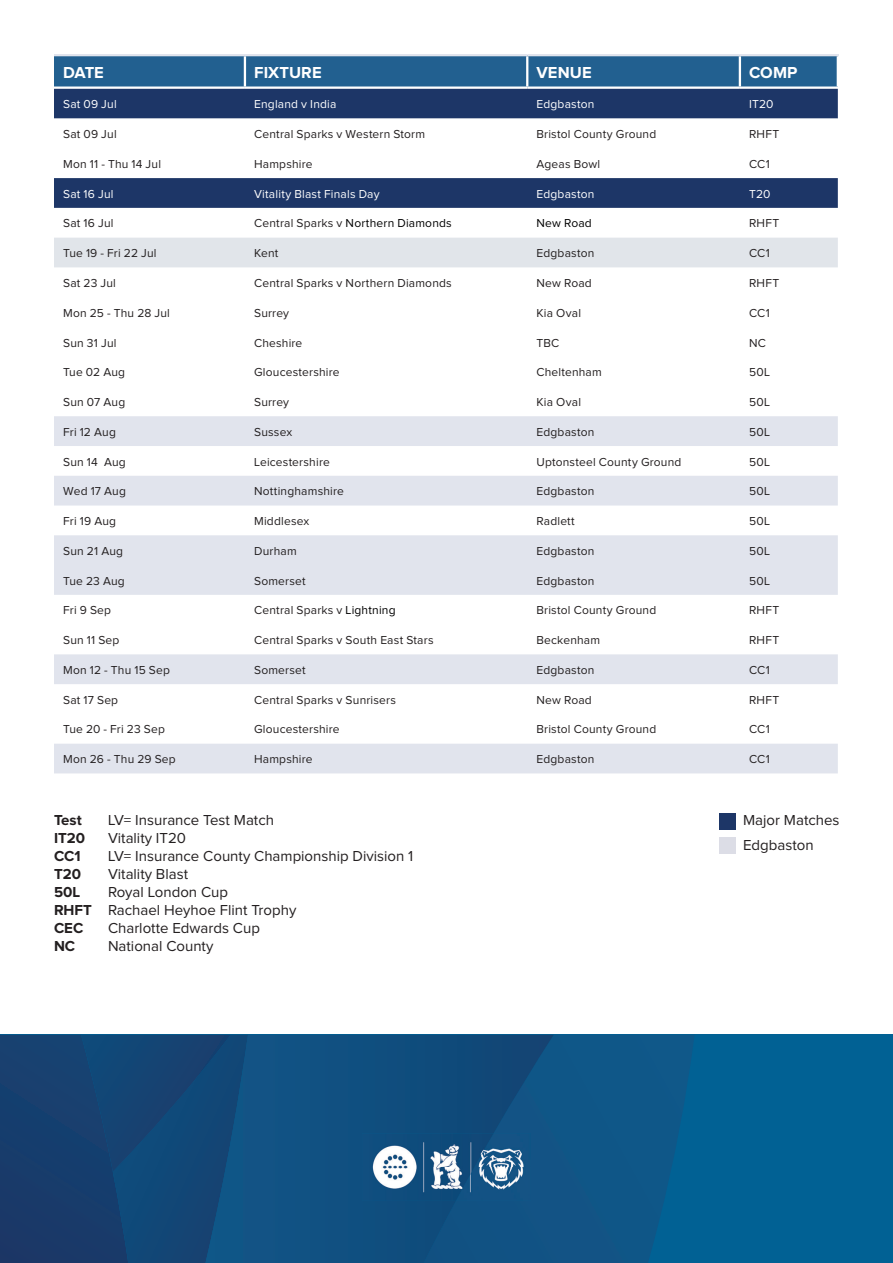
<style>
.page{position:relative;width:893px;height:1263px;background:#fff}
.page>*{position:absolute;margin:0;border:0;box-sizing:border-box;transform-origin:0 0}
.t1{font:700 16.5px "Proxima Nova";letter-spacing:.005em;color:#fff}
.t2{font:15px/18px "Proxima Nova";color:#231f20}
.t3{font:700 15px "Proxima Nova";color:#231f20}
.t4{font:12px "Proxima Nova";letter-spacing:.015em;color:#231f20}
.t5{font:12px "Proxima Nova";letter-spacing:.015em;color:#fff}
.t6{font:12px "Proxima Nova";letter-spacing:.015em;color:#000}
.s1{color:#231f20}
.s2{color:#000}
.s3{font-weight:700}
</style>
<div class="page">
<svg style="left:54px;top:56px;width:784px;height:63px;background:#234e7d"></svg>
<div style="left:54px;top:178px;width:784px;height:30px;background:#1d3667"></div>
<div style="left:54px;top:238px;width:784px;height:29px;background:#e1e5ea"></div>
<svg style="left:54px;top:416px;width:784px;height:357px"></svg>
<hr style="left:244px;top:56px;width:2px;height:30px;background:#fff">
<hr style="left:526px;top:56px;width:2px;height:30px;background:#fff">
<hr style="left:739px;top:56px;width:2px;height:30px;background:#fff">
<hr style="left:837px;top:56px;width:2px;height:30px;background:#fff">
<hr style="left:54px;top:86px;width:191px;height:3px;background:#fff">
<hr style="left:245px;top:86px;width:282px;height:3px;background:#fff">
<hr style="left:527px;top:86px;width:213px;height:3px;background:#fff">
<hr style="left:740px;top:86px;width:99px;height:3px;background:#fff">
<hr style="left:54px;top:54px;width:191px;height:2px;background:#e1e4ed">
<hr style="left:245px;top:54px;width:282px;height:2px;background:#e1e4ed">
<hr style="left:527px;top:54px;width:213px;height:2px;background:#e1e4ed">
<hr style="left:740px;top:54px;width:99px;height:2px;background:#e1e4ed">
<div style="left:720px;top:813px;width:16px;height:17px;background:#1d3667"></div>
<div style="left:720px;top:837px;width:16px;height:17px;background:#dcdde6"></div>
<div style="left:0;top:1035px;width:893px;height:228px;background:#016194"></div>
<svg style="left:554px;top:1035px;width:140px;height:228px"></svg>
<svg style="left:0;top:1035px;width:205px;height:228px;background:#154170"></svg>
<svg style="left:205px;top:1035px;width:349px;height:228px"></svg>
<img style="left:494px;top:1133px;width:37px;height:34px">
<img style="left:474px;top:1167px;width:57px;height:34px">
<img style="left:362px;top:1133px;width:132px;height:34px">
<img style="left:362px;top:1167px;width:112px;height:34px">
<h1 class="t1" style="left:63px;top:65px;width:42px">DATE</h1>
<h1 class="t1" style="left:254px;top:65px;width:69px">FIXTURE</h1>
<h1 class="t1" style="left:536px;top:65px;width:57px">VENUE</h1>
<h1 class="t1" style="left:749px;top:65px;width:50px">COMP</h1>
<p class="t5" style="left:63px;top:99px;width:55px">Sat 09 Jul</p>
<p class="t5" style="left:254px;top:99px;width:84px">England v India</p>
<p class="t5" style="left:536px;top:99px;width:59px">Edgbaston</p>
<p class="t5" style="left:749px;top:99px;width:26px">IT20</p>
<p class="t4" style="left:63px;top:129px;width:55px">Sat 09 Jul</p>
<p class="t4" style="left:254px;top:129px;width:173px">Central Sparks v Western Storm</p>
<p class="t4" style="left:536px;top:129px;width:121px">Bristol County Ground</p>
<p class="t4" style="left:749px;top:129px;width:32px">RHFT</p>
<p class="t4" style="left:63px;top:158px;width:99px">Mon 11 - Thu 14 Jul</p>
<p class="t4" style="left:254px;top:158px;width:60px">Hampshire</p>
<p class="t4" style="left:536px;top:158px;width:65px">Ageas Bowl</p>
<p class="t4" style="left:749px;top:158px;width:22px">CC1</p>
<p class="t5" style="left:63px;top:188px;width:52px">Sat 16 Jul</p>
<p class="t5" style="left:254px;top:188px;width:127px">Vitality Blast Finals Day</p>
<p class="t5" style="left:536px;top:188px;width:59px">Edgbaston</p>
<p class="t5" style="left:749px;top:188px;width:23px">T20</p>
<p class="t4" style="left:63px;top:218px;width:52px">Sat 16 Jul</p>
<p class="t6" style="left:254px;top:218px;width:199px"><span class="s1">Central Sparks v</span> Northern Diamonds</p>
<p class="t6" style="left:536px;top:218px;width:57px">New Road</p>
<p class="t4" style="left:749px;top:218px;width:32px">RHFT</p>
<p class="t4" style="left:63px;top:248px;width:95px">Tue 19 - Fri 22 Jul</p>
<p class="t4" style="left:254px;top:248px;width:26px">Kent</p>
<p class="t4" style="left:536px;top:248px;width:59px">Edgbaston</p>
<p class="t4" style="left:749px;top:248px;width:22px">CC1</p>
<p class="t4" style="left:63px;top:277px;width:54px">Sat 23 Jul</p>
<p class="t4" style="left:254px;top:277px;width:199px">Central Sparks v Northern Diamonds</p>
<p class="t4" style="left:536px;top:277px;width:57px">New Road</p>
<p class="t4" style="left:749px;top:277px;width:32px">RHFT</p>
<p class="t4" style="left:63px;top:307px;width:108px">Mon 25 - Thu 28 Jul</p>
<p class="t4" style="left:254px;top:307px;width:36px">Surrey</p>
<p class="t4" style="left:536px;top:307px;width:46px">Kia Oval</p>
<p class="t4" style="left:749px;top:307px;width:22px">CC1</p>
<p class="t4" style="left:63px;top:337px;width:55px">Sun 31 Jul</p>
<p class="t4" style="left:254px;top:337px;width:50px">Cheshire</p>
<p class="t4" style="left:536px;top:337px;width:24px">TBC</p>
<p class="t4" style="left:749px;top:337px;width:18px">NC</p>
<p class="t4" style="left:63px;top:367px;width:63px">Tue 02 Aug</p>
<p class="t4" style="left:254px;top:367px;width:87px">Gloucestershire</p>
<p class="t4" style="left:536px;top:367px;width:67px">Cheltenham</p>
<p class="t4" style="left:749px;top:367px;width:22px">50L</p>
<p class="t4" style="left:63px;top:397px;width:64px">Sun 07 Aug</p>
<p class="t4" style="left:254px;top:397px;width:36px">Surrey</p>
<p class="t4" style="left:536px;top:397px;width:46px">Kia Oval</p>
<p class="t4" style="left:749px;top:397px;width:22px">50L</p>
<p class="t4" style="left:63px;top:426px;width:54px">Fri 12 Aug</p>
<p class="t4" style="left:254px;top:426px;width:40px">Sussex</p>
<p class="t4" style="left:536px;top:426px;width:59px">Edgbaston</p>
<p class="t4" style="left:749px;top:426px;width:22px">50L</p>
<p class="t4" style="left:63px;top:456px;width:64px">Sun 14 Aug</p>
<p class="t4" style="left:254px;top:456px;width:77px">Leicestershire</p>
<p class="t4" style="left:536px;top:456px;width:147px">Uptonsteel County Ground</p>
<p class="t4" style="left:749px;top:456px;width:22px">50L</p>
<p class="t4" style="left:63px;top:486px;width:64px">Wed 17 Aug</p>
<p class="t4" style="left:254px;top:486px;width:91px">Nottinghamshire</p>
<p class="t4" style="left:536px;top:486px;width:59px">Edgbaston</p>
<p class="t4" style="left:749px;top:486px;width:22px">50L</p>
<p class="t4" style="left:63px;top:516px;width:54px">Fri 19 Aug</p>
<p class="t4" style="left:254px;top:516px;width:57px">Middlesex</p>
<p class="t4" style="left:536px;top:516px;width:40px">Radlett</p>
<p class="t4" style="left:749px;top:516px;width:22px">50L</p>
<p class="t4" style="left:63px;top:545px;width:61px">Sun 21 Aug</p>
<p class="t4" style="left:254px;top:545px;width:44px">Durham</p>
<p class="t4" style="left:536px;top:545px;width:59px">Edgbaston</p>
<p class="t4" style="left:749px;top:545px;width:22px">50L</p>
<p class="t4" style="left:63px;top:575px;width:63px">Tue 23 Aug</p>
<p class="t4" style="left:254px;top:575px;width:53px">Somerset</p>
<p class="t4" style="left:536px;top:575px;width:59px">Edgbaston</p>
<p class="t4" style="left:749px;top:575px;width:22px">50L</p>
<p class="t4" style="left:63px;top:605px;width:49px">Fri 9 Sep</p>
<p class="t4" style="left:254px;top:605px;width:143px">Central Sparks v <span class="s2">Lightning</span></p>
<p class="t4" style="left:536px;top:605px;width:121px">Bristol County Ground</p>
<p class="t4" style="left:749px;top:605px;width:32px">RHFT</p>
<p class="t4" style="left:63px;top:635px;width:58px">Sun 11 Sep</p>
<p class="t4" style="left:254px;top:635px;width:181px">Central Sparks v South East Stars</p>
<p class="t4" style="left:536px;top:635px;width:65px">Beckenham</p>
<p class="t4" style="left:749px;top:635px;width:32px">RHFT</p>
<p class="t4" style="left:63px;top:664px;width:108px">Mon 12 - Thu 15 Sep</p>
<p class="t4" style="left:254px;top:664px;width:53px">Somerset</p>
<p class="t4" style="left:536px;top:664px;width:59px">Edgbaston</p>
<p class="t4" style="left:749px;top:664px;width:22px">CC1</p>
<p class="t4" style="left:63px;top:694px;width:56px">Sat 17 Sep</p>
<p class="t4" style="left:254px;top:694px;width:143px">Central Sparks v Sunrisers</p>
<p class="t4" style="left:536px;top:694px;width:57px">New Road</p>
<p class="t4" style="left:749px;top:694px;width:32px">RHFT</p>
<p class="t4" style="left:63px;top:724px;width:103px">Tue 20 - Fri 23 Sep</p>
<p class="t4" style="left:254px;top:724px;width:87px">Gloucestershire</p>
<p class="t4" style="left:536px;top:724px;width:121px">Bristol County Ground</p>
<p class="t4" style="left:749px;top:724px;width:22px">CC1</p>
<p class="t4" style="left:63px;top:754px;width:114px">Mon 26 - Thu 29 Sep</p>
<p class="t4" style="left:254px;top:754px;width:60px">Hampshire</p>
<p class="t4" style="left:536px;top:754px;width:59px">Edgbaston</p>
<p class="t4" style="left:749px;top:754px;width:22px">CC1</p>
<p class="t3" style="left:54px;top:813px;width:29px">Test</p>
<p class="t2" style="left:108px;top:811px;width:168px">LV= Insurance Test Match</p>
<p class="t3" style="left:54px;top:831px;width:33px">IT20</p>
<p class="t2" style="left:108px;top:829px;width:80px">Vitality IT20</p>
<p class="t3" style="left:54px;top:849px;width:28px">CC1</p>
<p class="t2" style="left:108px;top:847px;width:307px">LV= Insurance County Championship Division 1</p>
<p class="t3" style="left:54px;top:867px;width:29px">T20</p>
<p class="t2" style="left:108px;top:865px;width:82px">Vitality Blast</p>
<p class="t3" style="left:54px;top:885px;width:28px">50L</p>
<p class="t2" style="left:54px;top:883px;width:244px;text-indent:54px">Royal London Cup<br><span class="s3">RHFT</span> Rachael Heyhoe Flint Trophy<br><span class="s3">CEC</span></p>
<p class="t2" style="left:108px;top:919px;width:153px">Charlotte Edwards Cup</p>
<p class="t3" style="left:54px;top:939px;width:23px">NC</p>
<p class="t2" style="left:108px;top:937px;width:107px">National County</p>
<p class="t2" style="left:743px;top:808px;width:98px;line-height:25.5px">Major Matches<br>Edgbaston</p>
</div>
